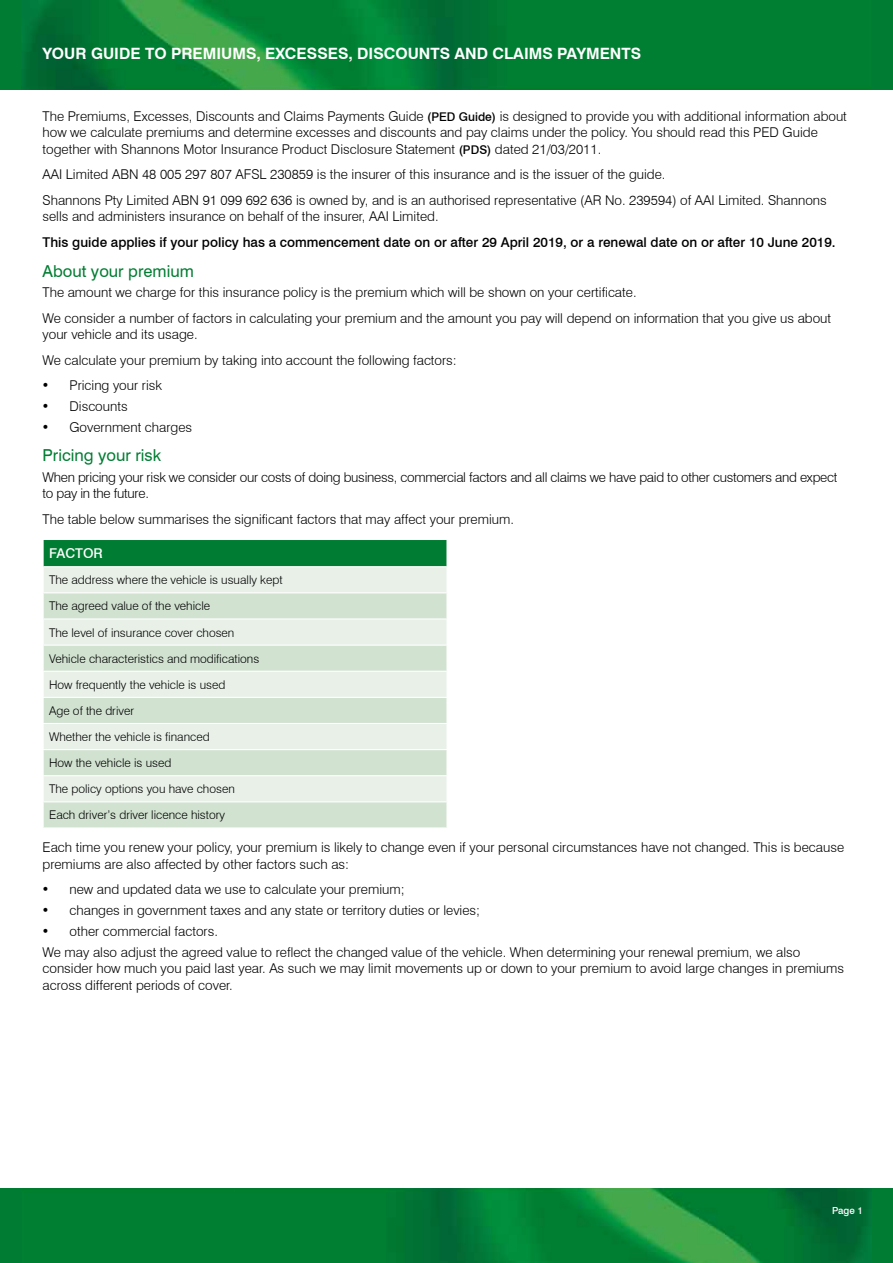
<style>
.page{position:relative;width:893px;height:1263px;background:#fff}
.page>*{position:absolute;margin:0;border:0;box-sizing:border-box;transform-origin:0 0}
.t1{font:16.5px "Swiss 721 BT";color:#007d32}
.t2{font:700 15.6px "Swiss 721 BT";color:#fff}
.t3{font:300 13.5px/16.5px "Swiss 721 BT";color:#000}
.t4{font:300 13.5px/16.5px "Swiss 721 BT";letter-spacing:-.02em;color:#000}
.t5{font:500 13.5px "Swiss 721 BT";color:#000}
.t6{font:500 13.5px "Swiss 721 BT";color:#fff}
.t7{font:300 12px/26.1px "Swiss 721 BT";color:#000}
.t8{font:500 9.75px "Swiss 721 BT";color:#fff}
.s1{font-weight:500;font-size:12px}
</style>
<div class="page">
<div style="left:0;top:0;width:893px;height:89px;background:#007d32"></div>
<img style="left:21px;top:0;width:459px;height:89px">
<div style="left:0;top:1188px;width:893px;height:75px;background:#007d32"></div>
<img style="left:413px;top:1188px;width:459px;height:75px">
<div style="left:43px;top:539px;width:404px;height:28px;background:#007d32"></div>
<div style="left:44px;top:567px;width:402px;height:25px;background:#e8f0e8"></div>
<svg style="left:44px;top:593px;width:402px;height:234px;fill:#d1e2d1"></svg>
<hr style="left:43px;top:539px;width:405px;height:1px;background:#fff">
<hr style="left:446px;top:540px;width:2px;height:26px;background:#fff">
<hr style="left:43px;top:566px;width:405px;height:1px;background:#fff">
<hr style="left:43px;top:618px;width:405px;height:1px;background:#fff">
<hr style="left:43px;top:644px;width:405px;height:2px;background:#fff">
<hr style="left:43px;top:671px;width:405px;height:1px;background:#fff">
<hr style="left:43px;top:697px;width:405px;height:1px;background:#fff">
<hr style="left:43px;top:723px;width:405px;height:1px;background:#fff">
<hr style="left:43px;top:749px;width:405px;height:1px;background:#fff">
<hr style="left:43px;top:775px;width:405px;height:1px;background:#fff">
<hr style="left:43px;top:801px;width:405px;height:1px;background:#fff">
<svg style="left:43px;top:540px;width:1px;height:287px"></svg>
<p class="t2" style="left:43px;top:44px;width:600px">YOUR GUIDE TO PREMIUMS, EXCESSES, DISCOUNTS AND CLAIMS PAYMENTS</p>
<p class="t3" style="left:43px;top:108px;width:806px">The Premiums, Excesses, Discounts and Claims Payments Guide <span class="s1">(PED Guide)</span> is designed to provide you with additional information about how we calculate premiums and determine excesses and discounts and pay claims under the policy. You should read this PED Guide together with Shannons Motor Insurance Product Disclosure Statement <span class="s1">(PDS)</span> dated 21/03/2011.</p>
<p class="t3" style="left:43px;top:162px;width:786px;line-height:25.5px">AAI Limited ABN 48 005 297 807 AFSL 230859 is the insurer of this insurance and is the issuer of the guide.<br>Shannons Pty Limited ABN 91 099 692 636 is owned by, and is an authorised representative (AR No. 239594) of AAI Limited. Shannons</p>
<p class="t3" style="left:43px;top:208px;width:398px">sells and administers insurance on behalf of the insurer, AAI Limited.</p>
<p class="t5" style="left:43px;top:234px;width:795px">This guide applies if your policy has a commencement date on or after 29 April 2019, or a renewal date on or after 10 June 2019.</p>
<p class="t1" style="left:43px;top:261px;width:153px">About your premium</p>
<p class="t3" style="left:43px;top:280px;width:790px;line-height:25.5px">The amount we charge for this insurance policy is the premium which will be shown on your certificate.<br>We consider a number of factors in calculating your premium and the amount you pay will depend on information that you give us about</p>
<p class="t3" style="left:43px;top:322px;width:416px;line-height:25.5px">your vehicle and its usage.<br>We calculate your premium by taking into account the following factors:</p>
<p class="t3" style="left:43px;top:377px;width:121px">• Pricing your risk</p>
<p class="t3" style="left:43px;top:398px;width:87px">• Discounts</p>
<p class="t3" style="left:43px;top:419px;width:151px">• Government charges</p>
<p class="t1" style="left:43px;top:445px;width:120px">Pricing your risk</p>
<p class="t4" style="left:43px;top:469px;width:796px">When pricing your risk we consider our costs of doing business, commercial factors and all claims we have paid to other customers and expect to pay in the future.</p>
<p class="t3" style="left:43px;top:511px;width:473px">The table below summarises the significant factors that may affect your premium.</p>
<p class="t6" style="left:49px;top:545px;width:55px">FACTOR</p>
<p class="t7" style="left:49px;top:567px;width:235px">The address where the vehicle is usually kept The agreed value of the vehicle<br>The level of insurance cover chosen<br>Vehicle characteristics and modifications How frequently the vehicle is used<br>Age of the driver<br>Whether the vehicle is financed<br>How the vehicle is used<br>The policy options you have chosen<br>Each driver’s driver licence history</p>
<p class="t3" style="left:43px;top:839px;width:803px">Each time you renew your policy, your premium is likely to change even if your personal circumstances have not changed. This is because premiums are also affected by other factors such as:</p>
<p class="t3" style="left:43px;top:881px;width:364px">• new and updated data we use to calculate your premium;</p>
<p class="t3" style="left:43px;top:902px;width:439px">• changes in government taxes and any state or territory duties or levies;</p>
<p class="t3" style="left:43px;top:920px;width:759px;line-height:20.7px">• other commercial factors.<br>We may also adjust the agreed value to reflect the changed value of the vehicle. When determining your renewal premium, we also</p>
<p class="t3" style="left:43px;top:960px;width:803px">consider how much you paid last year. As such we may limit movements up or down to your premium to avoid large changes in premiums across different periods of cover.</p>
<p class="t8" style="left:832px;top:1205px;width:32px">Page 1</p>
</div>
